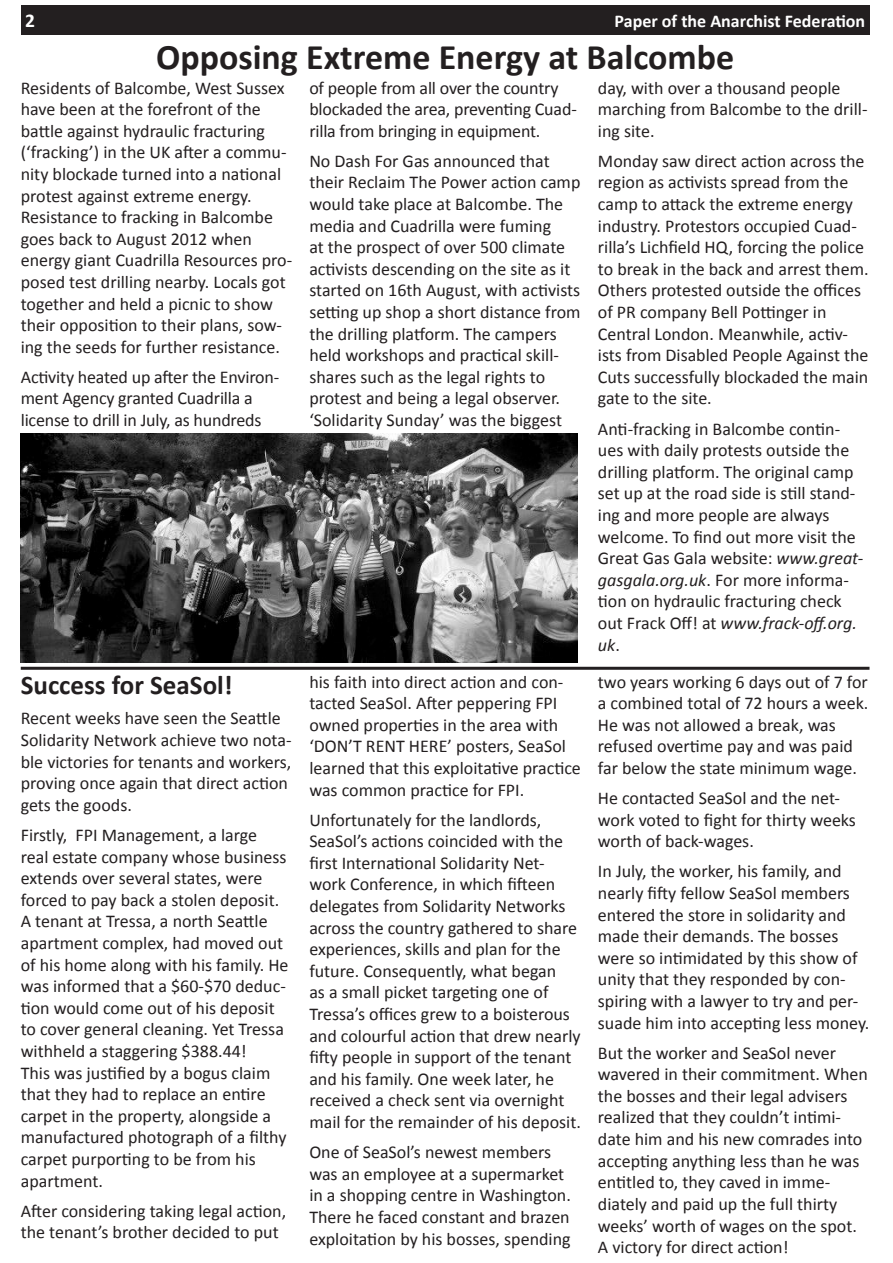
<style>
.page{position:relative;width:893px;height:1263px;background:#fff}
.page>*{position:absolute;margin:0;border:0;box-sizing:border-box;transform-origin:0 0}
.Resistance_Internal{font:700 36px "Calibri";color:#231f20}
.Resistance_Internal-2{font:700 27px "Calibri";color:#231f20}
.t1{font:700 19.5px "Calibri";color:#fff}
.Resistance_Internal-3{font:18px/21.6px "Calibri";color:#231f20}
.t2{font:700 18px "Calibri";color:#fff}
.s1{font-style:italic}
</style>
<div class="page">
<div style="left:21px;top:5px;width:848px;height:30px;background:#231f20"></div>
<img style="left:21px;top:433px;width:557px;height:229px">
<hr style="left:21px;top:667px;width:848px;height:3px;background:#231f20">
<p class="t1" style="left:25px;top:8px;width:11px">2</p>
<p class="t2" style="left:615px;top:9px;width:252px">Paper of the Anarchist Federation</p>
<p class="Resistance_Internal" style="left:156px;top:34px;width:580px">Opposing Extreme Energy at Balcombe</p>
<p class="Resistance_Internal-3" style="left:21px;top:77px;width:273px">Residents of Balcombe, West Sussex have been at the forefront of the battle against hydraulic fracturing (‘fracking’) in the UK after a commu&shy;nity blockade turned into a national protest against extreme energy.<br>Resistance to fracking in Balcombe goes back to August 2012 when energy giant Cuadrilla Resources pro&shy;posed test drilling nearby. Locals got together and held a picnic to show their opposition to their plans, sow&shy;ing the seeds for further resistance.</p>
<p class="Resistance_Internal-3" style="left:21px;top:366px;width:260px">Activity heated up after the Environ&shy;ment Agency granted Cuadrilla a license to drill in July, as hundreds</p>
<p class="Resistance_Internal-3" style="left:309px;top:77px;width:269px">of people from all over the country blockaded the area, preventing Cuad&shy;rilla from bringing in equipment.</p>
<p class="Resistance_Internal-3" style="left:309px;top:150px;width:273px">No Dash For Gas announced that their Reclaim The Power action camp would take place at Balcombe. The media and Cuadrilla were fuming<br>at the prospect of over 500 climate activists descending on the site as it started on 16th August, with activists setting up shop a short distance from the drilling platform. The campers held workshops and practical skill&shy;shares such as the legal rights to protest and being a legal observer. ‘Solidarity Sunday’ was the biggest</p>
<p class="Resistance_Internal-2" style="left:21px;top:668px;width:213px">Success for SeaSol!</p>
<p class="Resistance_Internal-3" style="left:21px;top:708px;width:272px">Recent weeks have seen the Seattle<br>Solidarity Network achieve two nota&shy;ble victories for tenants and workers, proving once again that direct action gets the goods.</p>
<p class="Resistance_Internal-3" style="left:21px;top:824px;width:269px">Firstly, FPI Management, a large real estate company whose business extends over several states, were forced to pay back a stolen deposit.<br>A tenant at Tressa, a north Seattle apartment complex, had moved out of his home along with his family. He was informed that a $60-$70 deduc&shy;tion would come out of his deposit to cover general cleaning. Yet Tressa withheld a staggering $388.44!<br>This was justified by a bogus claim that they had to replace an entire carpet in the property, alongside a manufactured photograph of a filthy carpet purporting to be from his apartment.</p>
<p class="Resistance_Internal-3" style="left:21px;top:1200px;width:267px">After considering taking legal action, the tenant’s brother decided to put</p>
<p class="Resistance_Internal-3" style="left:309px;top:671px;width:273px">his faith into direct action and con&shy;tacted SeaSol. After peppering FPI owned properties in the area with ‘DON’T RENT HERE’ posters, SeaSol learned that this exploitative practice was common practice for FPI.</p>
<p class="Resistance_Internal-3" style="left:309px;top:809px;width:273px">Unfortunately for the landlords, SeaSol’s actions coincided with the first International Solidarity Net&shy;work Conference, in which fifteen delegates from Solidarity Networks across the country gathered to share experiences, skills and plan for the future. Consequently, what began<br>as a small picket targeting one of Tressa’s offices grew to a boisterous and colourful action that drew nearly fifty people in support of the tenant and his family. One week later, he received a check sent via overnight mail for the remainder of his deposit.</p>
<p class="Resistance_Internal-3" style="left:309px;top:1141px;width:263px">One of SeaSol’s newest members was an employee at a supermarket in a shopping centre in Washington.<br>There he faced constant and brazen exploitation by his bosses, spending</p>
<p class="Resistance_Internal-3" style="left:598px;top:77px;width:271px">day, with over a thousand people marching from Balcombe to the drill&shy;ing site.</p>
<p class="Resistance_Internal-3" style="left:598px;top:150px;width:272px">Monday saw direct action across the region as activists spread from the camp to attack the extreme energy industry. Protestors occupied Cuad&shy;rilla’s Lichfield HQ, forcing the police to break in the back and arrest them.<br>Others protested outside the offices of PR company Bell Pottinger in Central London. Meanwhile, activ&shy;ists from Disabled People Against the Cuts successfully blockaded the main gate to the site.</p>
<p class="Resistance_Internal-3" style="left:598px;top:418px;width:267px">Anti-fracking in Balcombe contin&shy;ues with daily protests outside the drilling platform. The original camp set up at the road side is still stand&shy;ing and more people are always welcome. To find out more visit the<br>Great Gas Gala website: <span class="s1">www.great&shy;gasgala.org.uk</span>. For more informa&shy;tion on hydraulic fracturing check out Frack Off! at <span class="s1">www.frack-off.org. uk</span>.</p>
<p class="Resistance_Internal-3" style="left:598px;top:671px;width:272px">two years working 6 days out of 7 for a combined total of 72 hours a week.<br>He was not allowed a break, was refused overtime pay and was paid far below the state minimum wage.</p>
<p class="Resistance_Internal-3" style="left:598px;top:787px;width:260px">He contacted SeaSol and the net&shy;work voted to fight for thirty weeks worth of back-wages.</p>
<p class="Resistance_Internal-3" style="left:598px;top:861px;width:273px">In July, the worker, his family, and nearly fifty fellow SeaSol members entered the store in solidarity and made their demands. The bosses were so intimidated by this show of unity that they responded by con&shy;spiring with a lawyer to try and per&shy;suade him into accepting less money.</p>
<p class="Resistance_Internal-3" style="left:598px;top:1042px;width:272px">But the worker and SeaSol never wavered in their commitment. When the bosses and their legal advisers realized that they couldn’t intimi&shy;date him and his new comrades into accepting anything less than he was entitled to, they caved in imme&shy;diately and paid up the full thirty weeks’ worth of wages on the spot.<br>A victory for direct action!</p>
</div>
